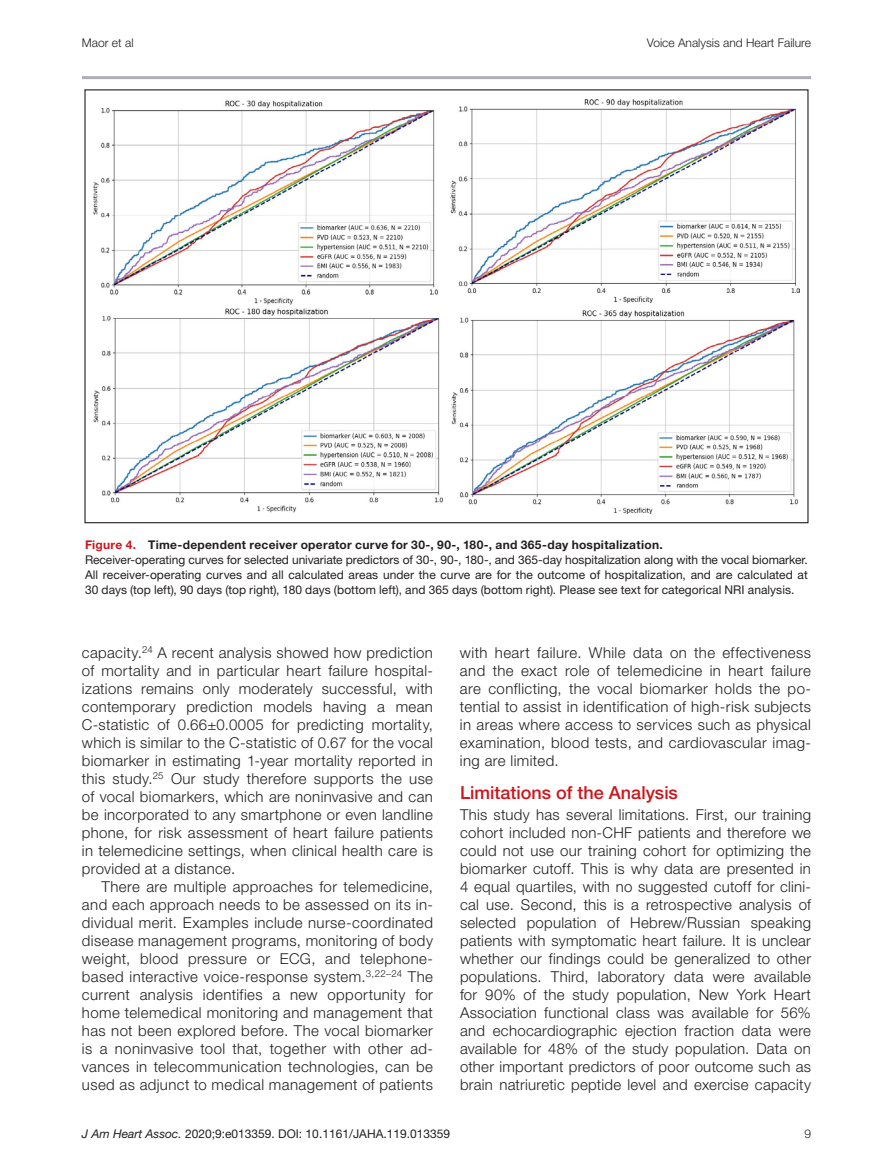
<style>
.page{position:relative;width:893px;height:1174px;background:#fff}
.page>*{position:absolute;margin:0;border:0;box-sizing:border-box;transform-origin:0 0}
.t1{font:500 18px "Helvetica Neue LT Std";color:#cd151d}
.t2{font:300 15px/18px "Helvetica Neue LT Std";letter-spacing:.025em;color:#231f20;text-align:justify}
.t3{font:12px/15px "Helvetica Neue LT Std";color:#231f20}
.t4{font:300 12px "Helvetica Neue LT Std";color:#231f20}
.s1{font-weight:700;color:#cd151d}
.s2{font-weight:700}
.s3{font-style:italic}
</style>
<div class="page">
<hr style="left:82px;top:76px;width:729px;height:3px;background:#aeafb3">
<img style="left:94px;top:99px;width:705px;height:414px">
<p class="t4" style="left:82px;top:35px;width:53px">Maor et al</p>
<p class="t4" style="left:647px;top:35px;width:166px">Voice Analysis and Heart Failure</p>
<p class="t3" style="left:85px;top:536px;width:724px"><span class="s1">Figure 4.</span> <span class="s2">Time-dependent receiver operator curve for 30-, 90-, 180-, and 365-day hospitalization.<br></span>Receiver-operating curves for selected univariate predictors of 30-, 90-, 180-, and 365-day hospitalization along with the vocal biomarker.<br>All receiver-operating curves and all calculated areas under the curve are for the outcome of hospitalization, and are calculated at 30 days (top left), 90 days (top right), 180 days (bottom left), and 365 days (bottom right). Please see text for categorical NRI analysis.</p>
<p class="t2" style="left:82px;top:643px;width:353px">capacity.<sup>24</sup> A recent analysis showed how prediction of mortality and in particular heart failure hospital&shy;izations remains only moderately successful, with contemporary prediction models having a mean C-statistic of 0.66±0.0005 for predicting mortality, which is similar to the C-statistic of 0.67 for the vocal biomarker in estimating 1-year mortality reported in this study.<sup>25</sup> Our study therefore supports the use of vocal biomarkers, which are noninvasive and can be incorporated to any smartphone or even landline phone, for risk assessment of heart failure patients in telemedicine settings, when clinical health care is provided at a distance.</p>
<p class="t2" style="left:82px;top:877px;width:353px;text-indent:20px">There are multiple approaches for telemedicine, and each approach needs to be assessed on its in&shy;dividual merit. Examples include nurse-coordinated disease management programs, monitoring of body weight, blood pressure or ECG, and telephone&shy;based interactive voice-response system.<sup>3,22–24</sup> The current analysis identifies a new opportunity for home telemedical monitoring and management that has not been explored before. The vocal biomarker is a noninvasive tool that, together with other ad&shy;vances in telecommunication technologies, can be used as adjunct to medical management of patients</p>
<p class="t2" style="left:460px;top:643px;width:353px">with heart failure. While data on the effectiveness and the exact role of telemedicine in heart failure are conflicting, the vocal biomarker holds the po&shy;tential to assist in identification of high-risk subjects in areas where access to services such as physical examination, blood tests, and cardiovascular imag&shy;ing are limited.</p>
<p class="t1" style="left:460px;top:782px;width:219px">Limitations of the Analysis</p>
<p class="t2" style="left:460px;top:805px;width:353px">This study has several limitations. First, our training cohort included non-CHF patients and therefore we could not use our training cohort for optimizing the biomarker cutoff. This is why data are presented in 4 equal quartiles, with no suggested cutoff for clini&shy;cal use. Second, this is a retrospective analysis of selected population of Hebrew/Russian speaking patients with symptomatic heart failure. It is unclear whether our findings could be generalized to other populations. Third, laboratory data were available for 90% of the study population, New York Heart Association functional class was available for 56% and echocardiographic ejection fraction data were available for 48% of the study population. Data on other important predictors of poor outcome such as brain natriuretic peptide level and exercise capacity</p>
<p class="t3" style="left:82px;top:1126px;width:370px"><span class="s3">J Am Heart Assoc.</span> 2020;9:e013359. DOI: 10.1161/JAHA.119.013359</p>
<p class="t4" style="left:804px;top:1126px;width:8px">9</p>
</div>
